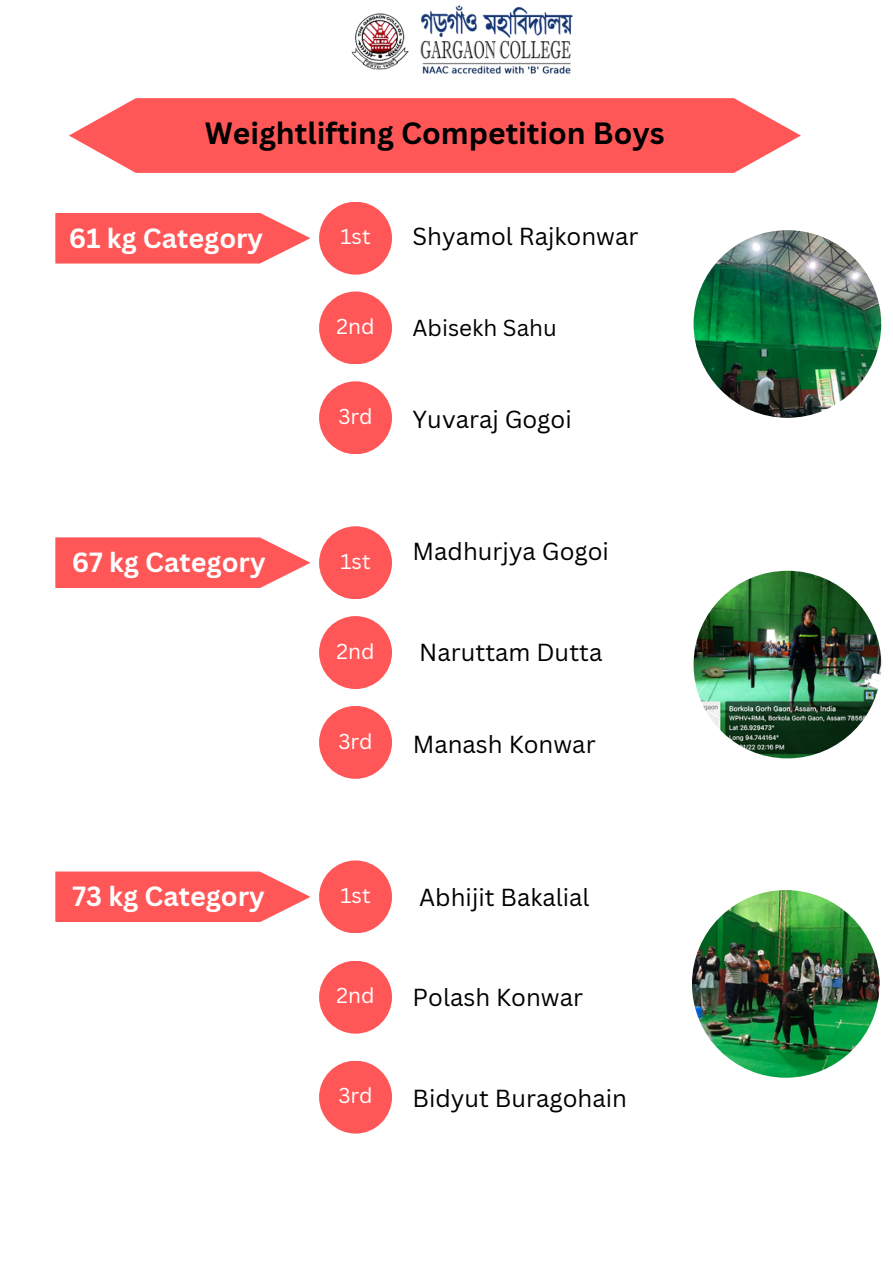
<style>
.page{position:relative;width:893px;height:1264px;background:#fff}
.page>*{position:absolute;margin:0;border:0;box-sizing:border-box;transform-origin:0 0}
.t1{font:700 30px "Canva Sans";color:#000}
.t2{font:700 27px "Canva Sans";color:#fff}
.t3{font:24px "Canva Sans";color:#000}
.t4{font:22.5px "Canva Sans";color:#000}
.t5{font:21px "Canva Sans";color:#fff}
</style>
<div class="page">
<img style="left:351px;top:6px;width:221px;height:68px">
<div style="left:319px;top:202px;width:73px;height:73px;background:#ff5757;border-radius:50%"></div>
<div style="left:319px;top:291px;width:73px;height:73px;background:#ff5757;border-radius:50%"></div>
<div style="left:319px;top:381px;width:73px;height:73px;background:#ff5757;border-radius:50%"></div>
<svg style="left:55px;top:213px;width:255px;height:50px;background:#ff6767"></svg>
<svg style="left:55px;top:537px;width:255px;height:51px;background:#ff6868"></svg>
<div style="left:319px;top:526px;width:73px;height:73px;background:#ff5757;border-radius:50%"></div>
<div style="left:319px;top:616px;width:73px;height:73px;background:#ff5757;border-radius:50%"></div>
<div style="left:319px;top:706px;width:73px;height:72px;background:#ff5757;border-radius:50%"></div>
<svg style="left:55px;top:871px;width:255px;height:51px;background:#ff6868"></svg>
<div style="left:319px;top:860px;width:73px;height:73px;background:#ff5757;border-radius:50%"></div>
<div style="left:319px;top:960px;width:73px;height:73px;background:#ff5757;border-radius:50%"></div>
<div style="left:319px;top:1060px;width:73px;height:73px;background:#ff5757;border-radius:50%"></div>
<svg style="left:69px;top:98px;width:731px;height:74px;background:#f66"></svg>
<img style="left:693px;top:230px;width:188px;height:188px;border-radius:50%">
<img style="left:693px;top:571px;width:188px;height:187px;border-radius:50%">
<img style="left:692px;top:890px;width:187px;height:187px;border-radius:50%">
<p class="t1" style="left:205px;top:112px;width:461px">Weightlifting Competition Boys</p>
<p class="t2" style="left:69px;top:219px;width:196px">61 kg Category</p>
<p class="t3" style="left:412px;top:219px;width:227px">Shyamol Rajkonwar</p>
<p class="t5" style="left:340px;top:222px;width:32px">1st</p>
<p class="t5" style="left:336px;top:312px;width:40px">2nd</p>
<p class="t5" style="left:338px;top:401px;width:36px">3rd</p>
<p class="t4" style="left:412px;top:312px;width:146px">Abisekh Sahu</p>
<p class="t3" style="left:412px;top:402px;width:161px">Yuvaraj Gogoi</p>
<p class="t2" style="left:72px;top:543px;width:195px">67 kg Category</p>
<p class="t5" style="left:340px;top:546px;width:32px">1st</p>
<p class="t5" style="left:336px;top:636px;width:40px">2nd</p>
<p class="t5" style="left:338px;top:726px;width:36px">3rd</p>
<p class="t3" style="left:412px;top:534px;width:198px">Madhurjya Gogoi</p>
<p class="t3" style="left:419px;top:635px;width:185px">Naruttam Dutta</p>
<p class="t3" style="left:412px;top:727px;width:184px">Manash Konwar</p>
<p class="t2" style="left:72px;top:877px;width:194px">73 kg Category</p>
<p class="t5" style="left:340px;top:880px;width:32px">1st</p>
<p class="t3" style="left:419px;top:880px;width:172px">Abhijit Bakalial</p>
<p class="t5" style="left:336px;top:981px;width:40px">2nd</p>
<p class="t3" style="left:412px;top:980px;width:172px">Polash Konwar</p>
<p class="t5" style="left:338px;top:1080px;width:36px">3rd</p>
<p class="t3" style="left:412px;top:1081px;width:216px">Bidyut Buragohain</p>
</div>
